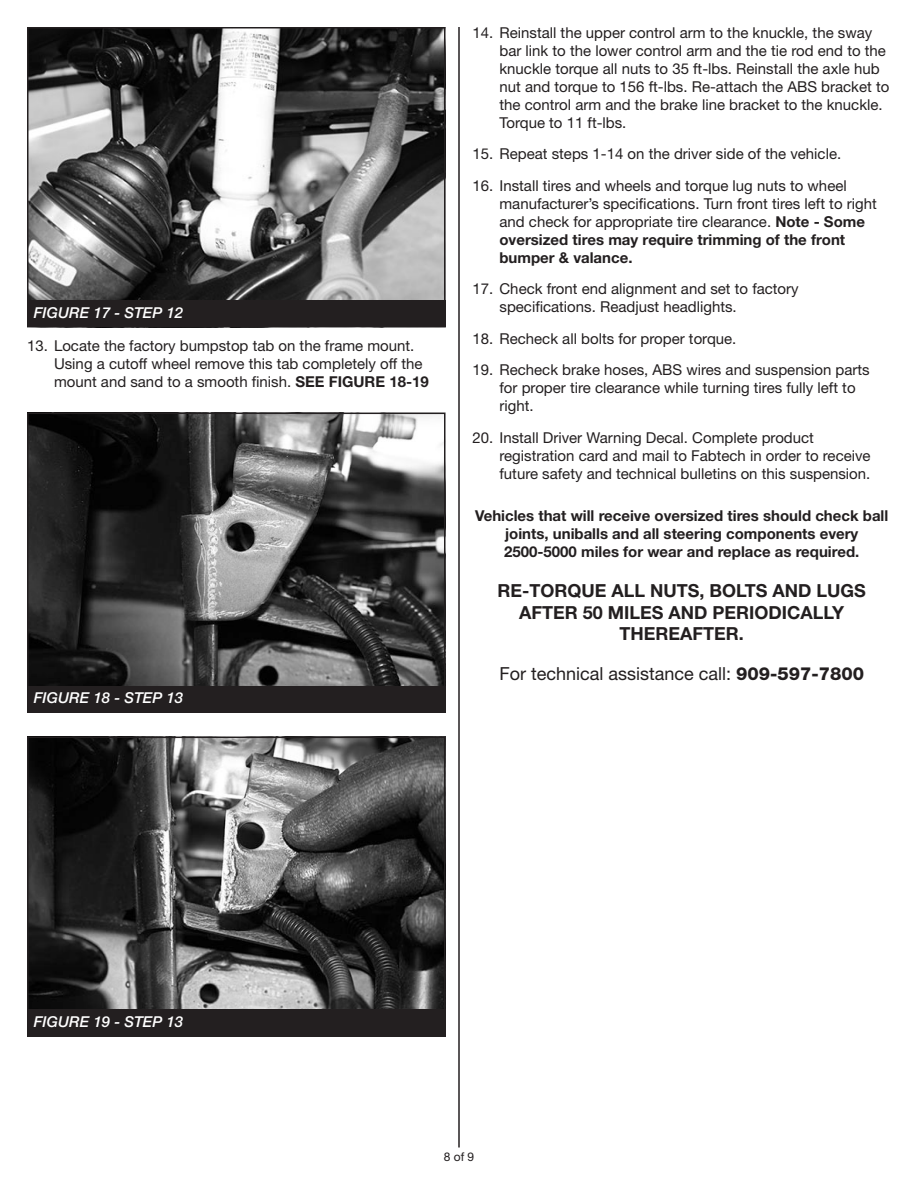
<style>
.page{position:relative;width:918px;height:1188px;background:#fff}
.page>*{position:absolute;margin:0;border:0;box-sizing:border-box;transform-origin:0 0}
.t1{font:700 18px/21.6px "Helvetica Neue LT Std";color:#231f20;text-align:center}
.t2{font:18px "Helvetica Neue LT Std";color:#231f20}
.t3{font:15px/18px "Helvetica Neue LT Std";color:#231f20}
.t4{font:700 15px/18px "Helvetica Neue LT Std";color:#231f20;text-align:center}
.t5{font:italic 500 15px "Helvetica Neue LT Std";color:#fff}
.t6{font:12px "Helvetica Neue LT Std";color:#231f20}
.s1{font-weight:700}
.s2{font-weight:800}
</style>
<div class="page">
<hr style="left:458px;top:27px;width:2px;height:1121px;background:#231f20">
<img style="left:30px;top:30px;width:413px;height:270px">
<div style="left:27px;top:27px;width:419px;height:300px;border:2px solid #231f20"></div>
<div style="left:27px;top:300px;width:419px;height:27px;background:#231f20"></div>
<img style="left:30px;top:416px;width:413px;height:270px">
<div style="left:27px;top:413px;width:419px;height:300px;border:2px solid #231f20"></div>
<div style="left:27px;top:686px;width:419px;height:27px;background:#231f20"></div>
<img style="left:30px;top:740px;width:413px;height:270px">
<div style="left:27px;top:737px;width:419px;height:300px;border:2px solid #231f20"></div>
<div style="left:27px;top:1010px;width:419px;height:27px;background:#231f20"></div>
<p class="t5" style="left:34px;top:303px;width:151px">FIGURE 17 - STEP 12</p>
<p class="t3" style="left:54px;top:337px;width:376px;text-indent:-27px">13. Locate the factory bumpstop tab on the frame mount.<br>Using a cutoff wheel remove this tab completely off the mount and sand to a smooth finish. <span class="s1">SEE FIGURE 18-19</span></p>
<p class="t5" style="left:34px;top:689px;width:151px">FIGURE 18 - STEP 13</p>
<p class="t3" style="left:500px;top:23px;width:391px;text-indent:-27px">14. Reinstall the upper control arm to the knuckle, the sway bar link to the lower control arm and the tie rod end to the knuckle torque all nuts to 35 ft-lbs. Reinstall the axle hub nut and torque to 156 ft-lbs. Re-attach the ABS bracket to the control arm and the brake line bracket to the knuckle.<br>Torque to 11 ft-lbs.</p>
<p class="t3" style="left:472px;top:145px;width:370px">15. Repeat steps 1-14 on the driver side of the vehicle.</p>
<p class="t3" style="left:500px;top:176px;width:379px;text-indent:-27px">16. Install tires and wheels and torque lug nuts to wheel manufacturer’s specifications. Turn front tires left to right and check for appropriate tire clearance. <span class="s1">Note - Some oversized tires may require trimming of the front bumper &amp; valance.</span></p>
<p class="t3" style="left:500px;top:280px;width:301px;text-indent:-27px">17. Check front end alignment and set to factory specifications. Readjust headlights.</p>
<p class="t3" style="left:472px;top:329px;width:265px">18. Recheck all bolts for proper torque.</p>
<p class="t3" style="left:500px;top:361px;width:372px;text-indent:-27px">19. Recheck brake hoses, ABS wires and suspension parts for proper tire clearance while turning tires fully left to right.</p>
<p class="t3" style="left:500px;top:428px;width:373px;text-indent:-27px">20. Install Driver Warning Decal. Complete product registration card and mail to Fabtech in order to receive future safety and technical bulletins on this suspension.</p>
<p class="t4" style="left:475px;top:507px;width:415px">Vehicles that will receive oversized tires should check ball joints, uniballs and all steering components every<br>2500-5000 miles for wear and replace as required.</p>
<p class="t1" style="left:498px;top:579px;width:370px">RE-TORQUE ALL NUTS, BOLTS AND LUGS<br>AFTER 50 MILES AND PERIODICALLY<br>THEREAFTER.</p>
<p class="t2" style="left:499px;top:663px;width:366px">For technical assistance call: <span class="s2">909-597-7800</span></p>
<p class="t5" style="left:34px;top:1013px;width:151px">FIGURE 19 - STEP 13</p>
<p class="t6" style="left:444px;top:1150px;width:32px">8 of 9</p>
</div>
